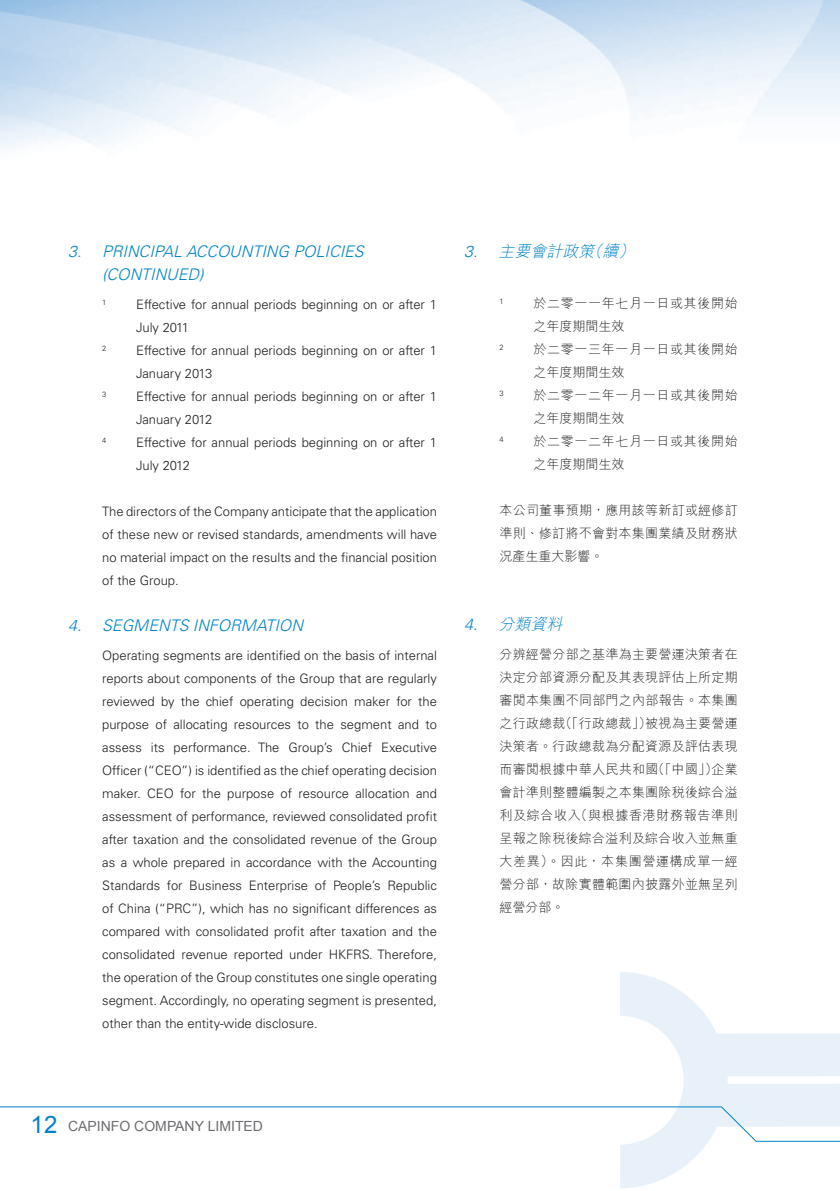
<style>
.page{position:relative;width:840px;height:1191px;background:#fff}
.page>*{position:absolute;margin:0;border:0;box-sizing:border-box;transform-origin:0 0}
.t1{font:italic 300 16px/23px "Univers LT Std";color:#0082c8}
.t2{font:italic 300 16px "M Hei HK";color:#0082c8}
.t3{font:14px "Arial";color:#6c6d70}
.t4{font:300 13px/23px "Univers LT Std";color:#231f20}
.t5{font:300 13px/23px "M Hei HK";letter-spacing:.02em;color:#231f20;text-align:justify}
.t6{font:300 13px/23px "M Hei HK";letter-spacing:.05em;color:#231f20}
.t7{font:300 7.6px "Univers LT Std";color:#231f20}
.s1{font-family:"Univers LT Std"}
.s2{font-size:24px;color:#0082c8}
</style>
<div class="page">
<svg style="left:0;top:972px;width:840px;height:216px"></svg>
<p class="t1" style="left:102px;top:240px;width:267px;text-indent:-34px">3. PRINCIPAL ACCOUNTING POLICIES (CONTINUED)</p>
<p class="t7" style="left:102px;top:297px;width:6px">1</p>
<p class="t4" style="left:136px;top:293px;width:302px">Effective for annual periods beginning on or after 1<br>July 2011</p>
<p class="t7" style="left:102px;top:343px;width:6px">2</p>
<p class="t4" style="left:136px;top:339px;width:302px">Effective for annual periods beginning on or after 1<br>January 2013</p>
<p class="t7" style="left:102px;top:389px;width:6px">3</p>
<p class="t4" style="left:136px;top:385px;width:302px">Effective for annual periods beginning on or after 1<br>January 2012</p>
<p class="t7" style="left:102px;top:435px;width:6px">4</p>
<p class="t4" style="left:136px;top:431px;width:302px">Effective for annual periods beginning on or after 1<br>July 2012</p>
<p class="t4" style="left:102px;top:500px;width:336px;text-align:justify">The directors of the Company anticipate that the application of these new or revised standards, amendments will have no material impact on the results and the financial position of the Group.</p>
<p class="t1" style="left:68px;top:614px;width:241px">4. SEGMENTS INFORMATION</p>
<p class="t4" style="left:102px;top:643px;width:336px;text-align:justify">Operating segments are identified on the basis of internal reports about components of the Group that are regularly reviewed by the chief operating decision maker for the purpose of allocating resources to the segment and to assess its performance. The Group’s Chief Executive Officer (“CEO”) is identified as the chief operating decision maker. CEO for the purpose of resource allocation and assessment of performance, reviewed consolidated profit after taxation and the consolidated revenue of the Group as a whole prepared in accordance with the Accounting Standards for Business Enterprise of People’s Republic of China (“PRC”), which has no significant differences as compared with consolidated profit after taxation and the consolidated revenue reported under HKFRS. Therefore, the operation of the Group constitutes one single operating segment. Accordingly, no operating segment is presented, other than the entity-wide disclosure.</p>
<p class="t2" style="left:464px;top:239px;width:176px"><span class="s1">3.</span> 主要會計政策（續）</p>
<p class="t7" style="left:499px;top:297px;width:6px">1</p>
<p class="t6" style="left:533px;top:291px;width:206px">於二零一一年七月一日或其後開始之年度期間生效</p>
<p class="t7" style="left:499px;top:343px;width:6px">2</p>
<p class="t6" style="left:533px;top:337px;width:206px">於二零一三年一月一日或其後開始之年度期間生效</p>
<p class="t7" style="left:499px;top:389px;width:6px">3</p>
<p class="t6" style="left:533px;top:383px;width:206px">於二零一二年一月一日或其後開始之年度期間生效</p>
<p class="t7" style="left:499px;top:435px;width:6px">4</p>
<p class="t6" style="left:533px;top:429px;width:206px">於二零一二年七月一日或其後開始之年度期間生效</p>
<p class="t5" style="left:499px;top:498px;width:240px">本公司董事預期，應用該等新訂或經修訂準則、修訂將不會對本集團業績及財務狀況產生重大影響。</p>
<p class="t2" style="left:464px;top:613px;width:104px"><span class="s1">4.</span> 分類資料</p>
<p class="t5" style="left:499px;top:642px;width:240px">分辨經營分部之基準為主要營運決策者在決定分部資源分配及其表現評估上所定期審閱本集團不同部門之內部報告。本集團之行政總裁（「行政總裁」）被視為主要營運決策者。行政總裁為分配資源及評估表現而審閱根據中華人民共和國（「中國」）企業會計準則整體編製之本集團除稅後綜合溢利及綜合收入（與根據香港財務報告準則呈報之除稅後綜合溢利及綜合收入並無重大差異）。因此，本集團營運構成單一經營分部，故除實體範圍內披露外並無呈列經營分部。</p>
<p class="t3" style="left:30px;top:1117px;width:234px"><span class="s2">12</span> CAPINFO COMPANY LIMITED</p>
</div>
